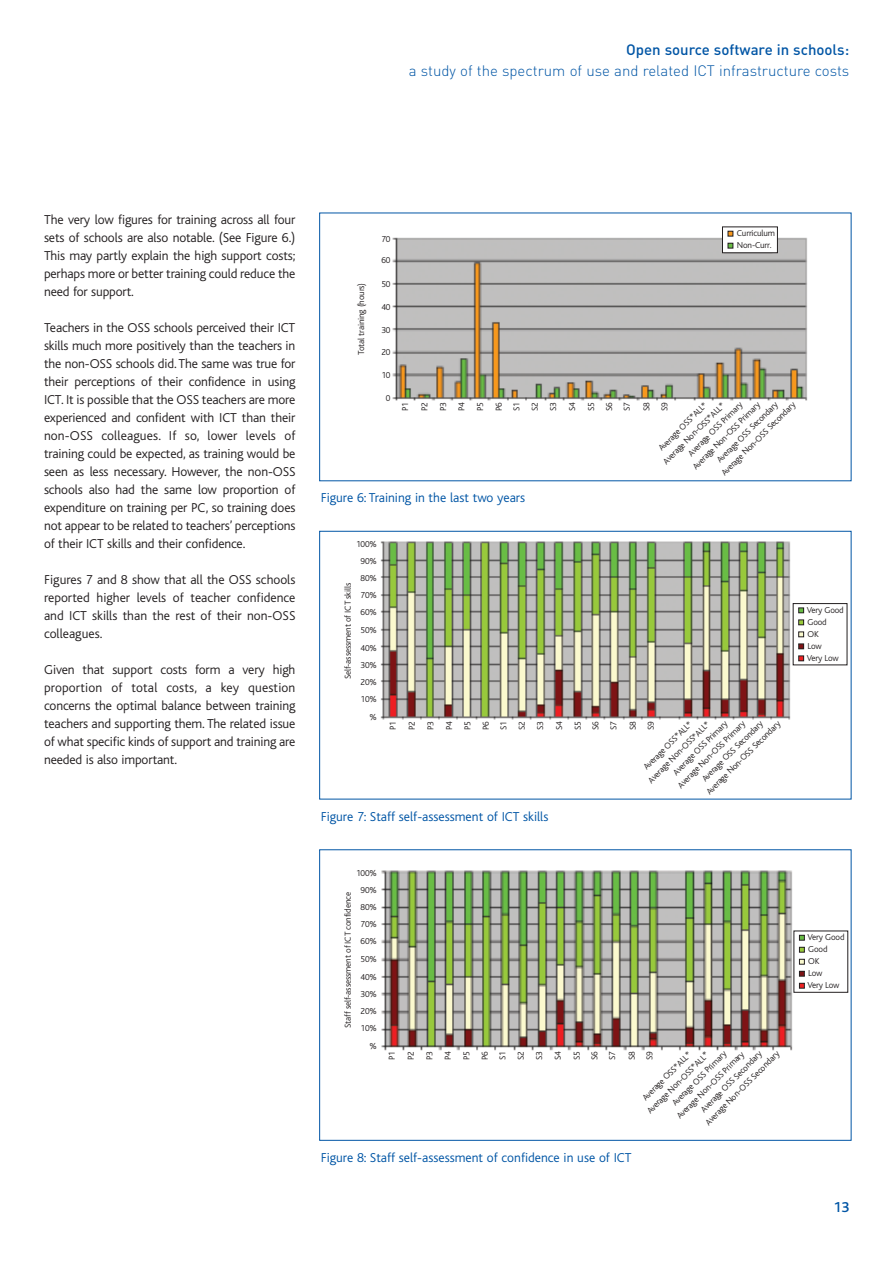
<style>
.page{position:relative;width:893px;height:1263px;background:#fff}
.page>*{position:absolute;margin:0;border:0;box-sizing:border-box;transform-origin:0 0}
.t1{font:300 15px "DIN";color:#0155a5}
.t2{font:500 15px "DIN";color:#0155a5}
.t3{font:500 15px "Bliss";color:#0155a5}
.t4{font:300 13.5px/18px "Bliss";letter-spacing:-.01em;color:#231f20;text-align:justify}
.t5{font:300 13.5px "Bliss";color:#0155a5}
.t6{font:300 9px/18.5px "Bliss";letter-spacing:-.015em;color:#231f20}
</style>
<div class="page">
<img style="left:392px;top:230px;width:416px;height:171px">
<img style="left:380px;top:541px;width:460px;height:179px">
<div style="left:319px;top:531px;width:532px;height:268px;border:1px solid #0155a5"></div>
<img style="left:381px;top:870px;width:461px;height:181px">
<div style="left:319px;top:849px;width:532px;height:292px;border:1px solid #0155a5"></div>
<div style="left:722px;top:227px;width:55px;height:26px;background:#fff"></div>
<div style="left:722px;top:227px;width:55px;height:26px;border:1px solid #231f20"></div>
<svg style="left:727px;top:243px;width:6px;height:5px"></svg>
<svg style="left:727px;top:231px;width:6px;height:5px"></svg>
<div style="left:793px;top:604px;width:54px;height:61px;background:#fff"></div>
<svg style="left:798px;top:656px;width:5px;height:5px"></svg>
<svg style="left:798px;top:644px;width:5px;height:5px"></svg>
<svg style="left:798px;top:632px;width:5px;height:5px"></svg>
<svg style="left:798px;top:620px;width:5px;height:5px"></svg>
<svg style="left:798px;top:608px;width:5px;height:5px"></svg>
<div style="left:793px;top:931px;width:54px;height:61px;background:#fff"></div>
<svg style="left:799px;top:983px;width:5px;height:5px"></svg>
<svg style="left:799px;top:971px;width:5px;height:5px"></svg>
<svg style="left:799px;top:959px;width:5px;height:5px"></svg>
<svg style="left:799px;top:947px;width:5px;height:5px"></svg>
<svg style="left:799px;top:935px;width:5px;height:5px"></svg>
<p class="t2" style="left:626px;top:45px;width:225px">Open source software in schools:</p>
<p class="t1" style="left:409px;top:66px;width:442px">a study of the spectrum of use and related ICT infrastructure costs</p>
<p class="t4" style="left:44px;top:212px;width:253px">The very low figures for training across all four sets of schools are also notable. (See Figure 6.)<br>This may partly explain the high support costs; perhaps more or better training could reduce the need for support.</p>
<p class="t4" style="left:44px;top:320px;width:253px">Teachers in the OSS schools perceived their ICT skills much more positively than the teachers in the non-OSS schools did. The same was true for their perceptions of their confidence in using ICT. It is possible that the OSS teachers are more experienced and confident with ICT than their non-OSS colleagues. If so, lower levels of training could be expected, as training would be seen as less necessary. However, the non-OSS schools also had the same low proportion of expenditure on training per PC, so training does not appear to be related to teachers’ perceptions of their ICT skills and their confidence.</p>
<p class="t4" style="left:44px;top:572px;width:253px">Figures 7 and 8 show that all the OSS schools reported higher levels of teacher confidence and ICT skills than the rest of their non-OSS colleagues.</p>
<p class="t4" style="left:44px;top:662px;width:253px">Given that support costs form a very high proportion of total costs, a key question concerns the optimal balance between training teachers and supporting them. The related issue of what specific kinds of support and training are needed is also important.</p>
<p class="t6" style="left:353px;top:355px;width:74px;rotate:-90deg">Total training (hours)</p>
<p class="t6" style="left:381px;top:231px;width:11px">70</p>
<p class="t6" style="left:381px;top:252px;width:11px">60</p>
<p class="t6" style="left:381px;top:276px;width:11px">50</p>
<p class="t6" style="left:381px;top:299px;width:11px">40</p>
<p class="t6" style="left:381px;top:322px;width:11px">30</p>
<p class="t6" style="left:381px;top:344px;width:11px">20</p>
<p class="t6" style="left:386px;top:389px;width:6px">0</p>
<p class="t6" style="left:381px;top:366px;width:11px">10</p>
<p class="t6" style="left:736px;top:228px;width:40px;line-height:12px">Curriculum<br>Non-Curr.</p>
<p class="t6" style="left:654px;top:443px;width:66px;rotate:-45deg">Average OSS*ALL*</p>
<p class="t6" style="left:658px;top:457px;width:85px;rotate:-45deg">Average Non-OSS*ALL*</p>
<p class="t6" style="left:717px;top:468px;width:102px;rotate:-45deg">Average Non-OSS Secondary</p>
<p class="t6" style="left:712px;top:455px;width:84px;rotate:-45deg">Average OSS Secondary</p>
<p class="t6" style="left:683px;top:449px;width:75px;rotate:-45deg">Average OSS Primary</p>
<p class="t6" style="left:688px;top:462px;width:93px;rotate:-45deg">Average Non-OSS Primary</p>
<p class="t6" style="left:397px;top:411px;width:10px;text-align:justify;rotate:-90deg">P1<br>P2<br>P3<br>P4<br>P5<br>P6<br>S1<br>S2<br>S3<br>S4<br>S5</p>
<p class="t6" style="left:601px;top:411px;width:10px;line-height:17.9px;rotate:-90deg">S6<br>S7</p>
<p class="t6" style="left:638px;top:411px;width:10px;line-height:17.9px;rotate:-90deg">S8<br>S9</p>
<p class="t5" style="left:321px;top:492px;width:206px">Figure 6: Training in the last two years</p>
<p class="t6" style="left:356px;top:536px;width:22px;line-height:17.1px;text-align:center">100%<br>90%</p>
<p class="t6" style="left:339px;top:679px;width:98px;rotate:-90deg">Self-assessment of ICT skills</p>
<p class="t6" style="left:360px;top:570px;width:18px;line-height:17.7px">80%<br>70%</p>
<p class="t6" style="left:360px;top:604px;width:18px;line-height:17.5px;text-align:justify">60% 50% 40% 30% 20%</p>
<p class="t6" style="left:369px;top:709px;width:9px">%</p>
<p class="t6" style="left:360px;top:691px;width:18px">10%</p>
<p class="t6" style="left:639px;top:762px;width:66px;rotate:-45deg">Average OSS*ALL*</p>
<p class="t6" style="left:643px;top:776px;width:85px;rotate:-45deg">Average Non-OSS*ALL*</p>
<p class="t6" style="left:702px;top:787px;width:102px;rotate:-45deg">Average Non-OSS Secondary</p>
<p class="t6" style="left:697px;top:774px;width:84px;rotate:-45deg">Average OSS Secondary</p>
<p class="t6" style="left:668px;top:768px;width:75px;rotate:-45deg">Average OSS Primary</p>
<p class="t6" style="left:384px;top:730px;width:10px;text-align:justify;rotate:-90deg">P1<br>P2<br>P3<br>P4<br>P5<br>P6<br>S1<br>S2<br>S3<br>S4<br>S5</p>
<p class="t6" style="left:587px;top:730px;width:10px;line-height:17.7px;rotate:-90deg">S6<br>S7</p>
<p class="t6" style="left:625px;top:730px;width:10px;line-height:17.7px;rotate:-90deg">S8<br>S9</p>
<p class="t6" style="left:673px;top:781px;width:93px;rotate:-45deg">Average Non-OSS Primary</p>
<p class="t5" style="left:321px;top:812px;width:229px">Figure 7: Staff self-assessment of ICT skills</p>
<p class="t6" style="left:806px;top:605px;width:38px;line-height:12px">Very Good<br>Good<br>OK<br>Low<br>Very Low</p>
<p class="t6" style="left:356px;top:865px;width:22px;line-height:17.1px;text-align:center">100%<br>90%</p>
<p class="t6" style="left:339px;top:1028px;width:137px;rotate:-90deg">Staff self-assessment of ICT confidence</p>
<p class="t6" style="left:360px;top:899px;width:18px;line-height:17.7px">80%<br>70%</p>
<p class="t6" style="left:360px;top:933px;width:18px;line-height:17.5px;text-align:justify">60% 50% 40% 30% 20%</p>
<p class="t6" style="left:369px;top:1038px;width:9px">%</p>
<p class="t6" style="left:360px;top:1020px;width:18px">10%</p>
<p class="t6" style="left:638px;top:1093px;width:66px;rotate:-45deg">Average OSS*ALL*</p>
<p class="t6" style="left:642px;top:1106px;width:85px;rotate:-45deg">Average Non-OSS*ALL*</p>
<p class="t6" style="left:700px;top:1118px;width:102px;rotate:-45deg">Average Non-OSS Secondary</p>
<p class="t6" style="left:696px;top:1105px;width:84px;rotate:-45deg">Average OSS Secondary</p>
<p class="t6" style="left:667px;top:1098px;width:75px;rotate:-45deg">Average OSS Primary</p>
<p class="t6" style="left:383px;top:1060px;width:10px;text-align:justify;rotate:-90deg">P1<br>P2<br>P3<br>P4<br>P5<br>P6<br>S1<br>S2<br>S3<br>S4<br>S5</p>
<p class="t6" style="left:586px;top:1060px;width:10px;line-height:17.7px;rotate:-90deg">S6<br>S7</p>
<p class="t6" style="left:624px;top:1060px;width:10px;line-height:17.7px;rotate:-90deg">S8<br>S9</p>
<p class="t6" style="left:672px;top:1111px;width:93px;rotate:-45deg">Average Non-OSS Primary</p>
<p class="t5" style="left:321px;top:1153px;width:312px">Figure 8: Staff self-assessment of confidence in use of ICT</p>
<p class="t6" style="left:807px;top:932px;width:38px;line-height:12px">Very Good<br>Good<br>OK<br>Low<br>Very Low</p>
<p class="t3" style="left:833px;top:1202px;width:17px">13</p>
</div>
